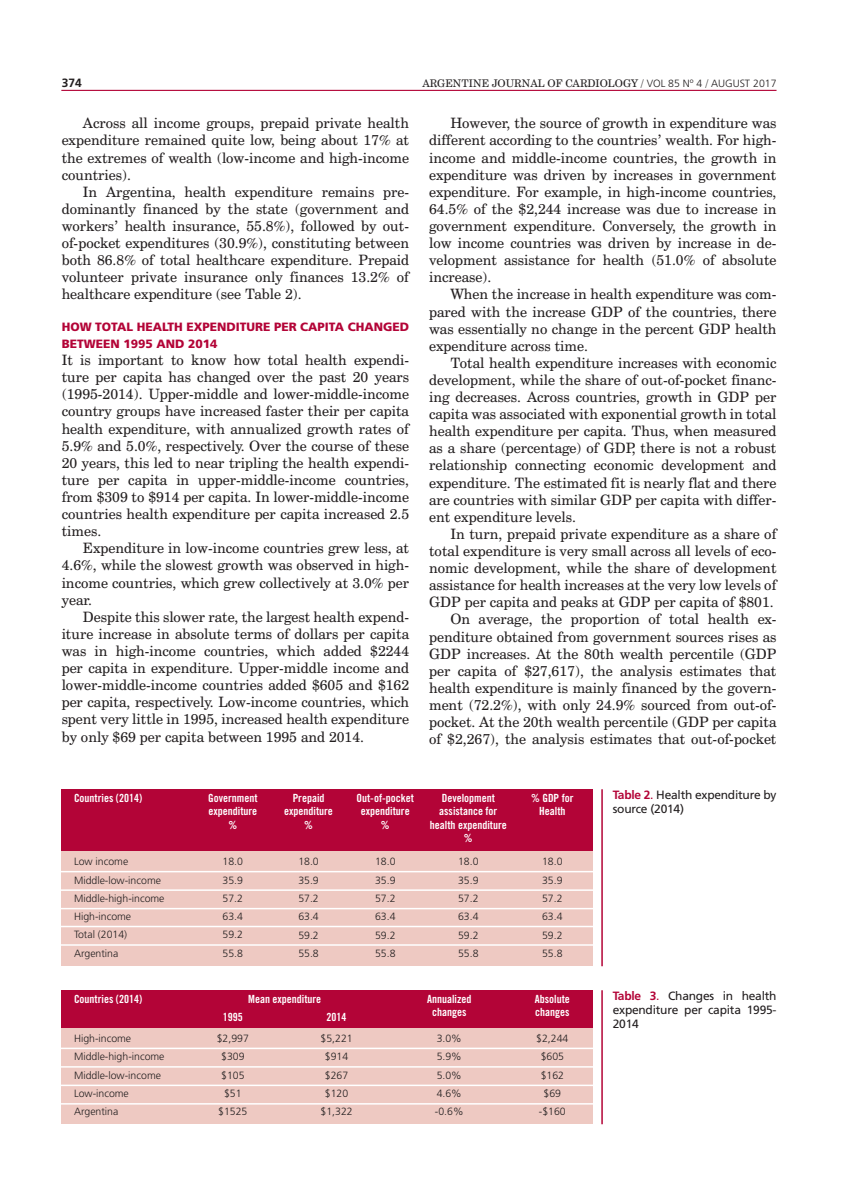
<style>
.page{position:relative;width:851px;height:1191px;background:#fff}
.page>*{position:absolute;margin:0;border:0;box-sizing:border-box;transform-origin:0 0}
.t1{font:14.25px/17.1px "Century Schoolbook BT";color:#231f20;text-align:justify}
.t2{font:12px/14.4px "Frutiger";letter-spacing:-.02em;color:#231f20}
.t3{font:12px/17.1px "Frutiger Black B";color:#b30437}
.t4{font:700 12px "Frutiger LT Std";color:#231f20}
.t5{font:11.25px/13.5px "Trade Gothic LT Std Bd Cn 20";color:#fff;text-align:center}
.t6{font:300 10.5px/18.3px "Frutiger LT Std";color:#231f20;text-align:justify}
.t7{font:10.5px "Century Schoolbook BT";color:#231f20}
.s1{font-family:"Frutiger LT Std";font-weight:300}
.s2{font-family:"Frutiger LT Std";font-weight:700;color:#b30437}
.s3{color:#b30437}
</style>
<div class="page">
<hr style="left:61px;top:90px;width:715px;height:1px;background:#b30437">
<hr style="left:601px;top:789px;width:1px;height:177px;background:#b30437">
<hr style="left:601px;top:990px;width:1px;height:134px;background:#b30437">
<div style="left:62px;top:789px;width:530px;height:62px;background:#b30437"></div>
<div style="left:62px;top:990px;width:530px;height:37px;background:#b30437"></div>
<div style="left:62px;top:851px;width:530px;height:115px;background:#eec9c2"></div>
<div style="left:62px;top:1028px;width:530px;height:96px;background:#eec9c2"></div>
<hr style="left:54px;top:871px;width:539px;height:1px;background:#fff">
<hr style="left:54px;top:1047px;width:539px;height:2px;background:#fff">
<hr style="left:58px;top:908px;width:539px;height:1px;background:#fff">
<hr style="left:58px;top:944px;width:539px;height:1px;background:#fff">
<hr style="left:58px;top:1084px;width:539px;height:2px;background:#fff">
<hr style="left:58px;top:1103px;width:539px;height:1px;background:#fff">
<hr style="left:54px;top:889px;width:539px;height:2px;background:#fff">
<hr style="left:54px;top:925px;width:539px;height:2px;background:#fff">
<hr style="left:54px;top:1066px;width:539px;height:1px;background:#fff">
<p class="t4" style="left:62px;top:75px;width:22px">374</p>
<p class="t7" style="left:422px;top:77px;width:355px">ARGENTINE JOURNAL OF CARDIOLOGY / <span class="s1">VOL 85 Nº 4</span> / <span class="s1">AUGUST 2017</span></p>
<p class="t1" style="left:62px;top:115px;width:349px;text-indent:21px">Across all income groups, prepaid private health expenditure remained quite low, being about 17% at the extremes of wealth (low-income and high-income countries).</p>
<p class="t1" style="left:62px;top:183px;width:349px;text-indent:21px">In Argentina, health expenditure remains pre&shy;dominantly financed by the state (government and workers’ health insurance, 55.8%), followed by out&shy;of-pocket expenditures (30.9%), constituting between both 86.8% of total healthcare expenditure. Prepaid volunteer private insurance only finances 13.2% of healthcare expenditure (see Table 2).</p>
<p class="t3" style="left:62px;top:318px;width:349px">HOW TOTAL HEALTH EXPENDITURE PER CAPITA CHANGED<br>BETWEEN 1995 AND 2014</p>
<p class="t1" style="left:62px;top:351px;width:349px">It is important to know how total health expendi&shy;ture per capita has changed over the past 20 years (1995-2014). Upper-middle and lower-middle-income country groups have increased faster their per capita health expenditure, with annualized growth rates of 5.9% and 5.0%, respectively. Over the course of these 20 years, this led to near tripling the health expendi&shy;ture per capita in upper-middle-income countries, from $309 to $914 per capita. In lower-middle-income countries health expenditure per capita increased 2.5 times.</p>
<p class="t1" style="left:62px;top:539px;width:349px;text-indent:21px">Expenditure in low-income countries grew less, at 4.6%, while the slowest growth was observed in high&shy;income countries, which grew collectively at 3.0% per year.</p>
<p class="t1" style="left:62px;top:608px;width:349px;text-indent:21px">Despite this slower rate, the largest health expend&shy;iture increase in absolute terms of dollars per capita was in high-income countries, which added $2244 per capita in expenditure. Upper-middle income and lower-middle-income countries added $605 and $162 per capita, respectively. Low-income countries, which spent very little in 1995, increased health expenditure by only $69 per capita between 1995 and 2014.</p>
<p class="t1" style="left:429px;top:115px;width:349px;text-indent:21px">However, the source of growth in expenditure was different according to the countries’ wealth. For high&shy;income and middle-income countries, the growth in expenditure was driven by increases in government expenditure. For example, in high-income countries, 64.5% of the $2,244 increase was due to increase in government expenditure. Conversely, the growth in low income countries was driven by increase in de&shy;velopment assistance for health (51.0% of absolute increase).</p>
<p class="t1" style="left:429px;top:286px;width:349px;text-indent:21px">When the increase in health expenditure was com&shy;pared with the increase GDP of the countries, there was essentially no change in the percent GDP health expenditure across time.</p>
<p class="t1" style="left:429px;top:354px;width:349px;text-indent:21px">Total health expenditure increases with economic development, while the share of out-of-pocket financ&shy;ing decreases. Across countries, growth in GDP per capita was associated with exponential growth in total health expenditure per capita. Thus, when measured as a share (percentage) of GDP, there is not a robust relationship connecting economic development and expenditure. The estimated fit is nearly flat and there are countries with similar GDP per capita with differ&shy;ent expenditure levels.</p>
<p class="t1" style="left:429px;top:525px;width:349px;text-align:right">In turn, prepaid private expenditure as a share of total expenditure is very small across all levels of eco&shy;nomic development, while the share of development assistance for health increases at the very low levels of GDP per capita and peaks at GDP per capita of $801.<br>On average, the proportion of total health ex&shy;penditure obtained from government sources rises as GDP increases. At the 80th wealth percentile (GDP per capita of $27,617), the analysis estimates that health expenditure is mainly financed by the govern&shy;ment (72.2%), with only 24.9% sourced from out-of&shy;pocket. At the 20th wealth percentile (GDP per capita of $2,267), the analysis estimates that out-of-pocket</p>
<p class="t5" style="left:74px;top:791px;width:70px">Countries (2014)</p>
<p class="t6" style="left:74px;top:852px;width:92px;text-align:left">Low income<br>M iddle-low-income<br>M iddle-high-income<br>High-income<br>Total (2014)<br>Argentina</p>
<p class="t5" style="left:74px;top:992px;width:70px">Countries (2014)</p>
<p class="t6" style="left:74px;top:1029px;width:92px;text-align:left">High-income<br>M iddle-high-income<br>M iddle-low-income<br>Low-income<br>Argentina</p>
<p class="t5" style="left:208px;top:791px;width:51px">Government expenditure %</p>
<p class="t6" style="left:222px;top:852px;width:22px">18.0<br>35.9<br>57.2<br>63.4<br>59.2<br>55.8</p>
<p class="t5" style="left:284px;top:791px;width:50px">Prepaid expenditure %</p>
<p class="t5" style="left:356px;top:791px;width:59px">Out-of-pocket expenditure %</p>
<p class="t5" style="left:430px;top:791px;width:78px">Development assistance for health expenditure %</p>
<p class="t6" style="left:298px;top:852px;width:22px">18.0<br>35.9<br>57.2<br>63.4<br>59.2<br>55.8</p>
<p class="t6" style="left:375px;top:852px;width:22px">18.0<br>35.9<br>57.2<br>63.4<br>59.2<br>55.8</p>
<p class="t6" style="left:458px;top:852px;width:22px">18.0<br>35.9<br>57.2<br>63.4<br>59.2<br>55.8</p>
<p class="t5" style="left:248px;top:992px;width:75px">Mean expenditure</p>
<p class="t5" style="left:223px;top:1010px;width:21px">1995</p>
<p class="t5" style="left:326px;top:1010px;width:21px">2014</p>
<p class="t6" style="left:217px;top:1029px;width:34px;text-align:center">$2,997 $309 $105 $51 $1525</p>
<p class="t6" style="left:320px;top:1029px;width:34px;text-align:center">$5,221 $914 $267 $120 $1,322</p>
<p class="t5" style="left:427px;top:992px;width:46px">Annualized changes</p>
<p class="t6" style="left:435px;top:1029px;width:30px;text-align:left">3.0%<br>5.9%<br>5.0%<br>4.6% -0.6%</p>
<p class="t5" style="left:531px;top:791px;width:44px">% GDP for<br>Health</p>
<p class="t6" style="left:542px;top:852px;width:22px">18.0<br>35.9<br>57.2<br>63.4<br>59.2<br>55.8</p>
<p class="t5" style="left:535px;top:992px;width:36px;text-align:left">Absolute changes</p>
<p class="t6" style="left:536px;top:1029px;width:34px;text-align:center">$2,244 $605 $162 $69 -$160</p>
<p class="t2" style="left:612px;top:787px;width:165px"><span class="s2">Table 2</span><span class="s3">.</span> Health expenditure by source (2014)</p>
<p class="t2" style="left:612px;top:988px;width:165px;text-align:justify"><span class="s2">Table 3</span><span class="s3">.</span> Changes in health expenditure per capita 1995- 2014</p>
</div>
